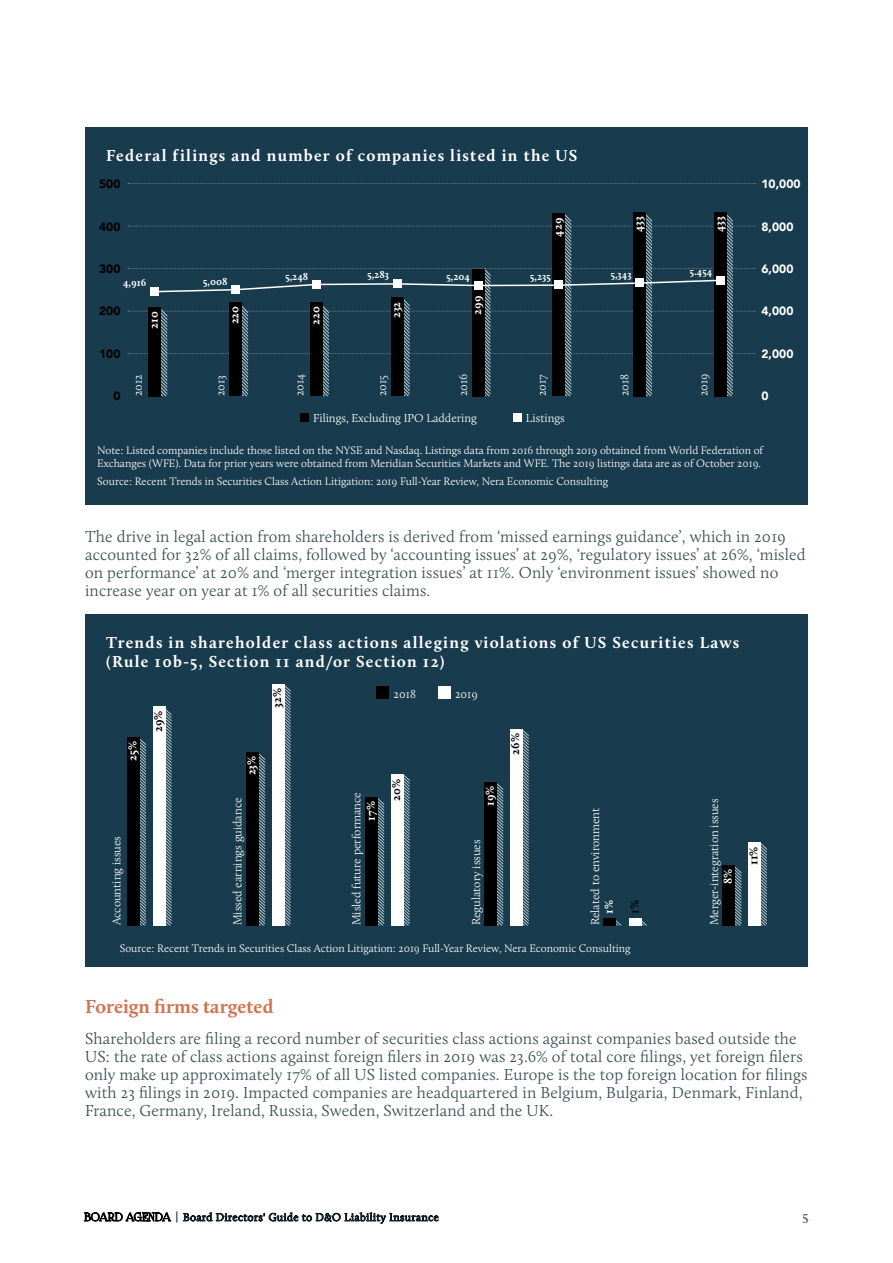
<style>
.page{position:relative;width:893px;height:1263px;background:#fff}
.page>*{position:absolute;margin:0;border:0;box-sizing:border-box;transform-origin:0 0}
.Subheads{font:700 19.5px "Calluna";color:#d17250}
.CBJ_-_Body_Copy_FO_N{font:300 16.5px/18px "Calluna";letter-spacing:.01em;color:#3a4f51}
.CBJ_-_Feature_Quote{font:700 16.5px/18.8px "Calluna";letter-spacing:.075em;color:#fff}
.t1{font:700 13.5px "Calluna";color:#6d6e71}
.CBJ_-_Feature_Standf{font:300 12px "Calluna";color:#fff}
.CBJ_-_Feature_Standf-2{font:700 12px "Calluna";color:#fff}
.CBJ_-_Feature_Standf-3{font:900 12px "Avenir";color:#fff}
.CBJ_-_Feature_Standf-4{font:700 12px "Calluna";color:#000}
.CBJ_-_Feature_Standf-5{font:900 12px "Avenir";color:#000}
.t2{font:300 11.25px/13.5px "Calluna";color:#fff}
.t3{font:300 11.25px "Calluna";letter-spacing:.04em;color:#183b4d}
.CBJ_-_Feature_Standf-6{font:700 10.5px "Calluna";color:#fff}
.s1{font-family:"Foglihten No 06";font-weight:400;color:#000}
.s2{font-family:"Gotham Narrow";font-weight:500;font-size:12px}
</style>
<div class="page">
<svg style="left:84px;top:1211px;width:87px;height:10px"></svg>
<svg style="left:183px;top:1212px;width:255px;height:12px"></svg>
<div style="left:85px;top:128px;width:723px;height:377px;background:#183b4d"></div>
<svg style="left:128px;top:183px;width:627px;height:1px"></svg>
<svg style="left:128px;top:214px;width:627px;height:182px"></svg>
<div style="left:300px;top:413px;width:9px;height:9px;background:#000"></div>
<div style="left:513px;top:413px;width:9px;height:9px;background:#fff"></div>
<div style="left:85px;top:614px;width:723px;height:352px;background:#183b4d"></div>
<svg style="left:140px;top:739px;width:6px;height:186px"></svg>
<svg style="left:259px;top:753px;width:6px;height:172px"></svg>
<svg style="left:378px;top:798px;width:6px;height:127px"></svg>
<svg style="left:497px;top:783px;width:6px;height:142px"></svg>
<svg style="left:616px;top:920px;width:5px;height:5px"></svg>
<svg style="left:735px;top:866px;width:6px;height:59px"></svg>
<div style="left:128px;top:737px;width:12px;height:188px;background:#000"></div>
<div style="left:247px;top:752px;width:12px;height:173px;background:#000"></div>
<div style="left:366px;top:797px;width:12px;height:128px;background:#000"></div>
<div style="left:485px;top:782px;width:12px;height:143px;background:#000"></div>
<div style="left:604px;top:918px;width:12px;height:7px;background:#000"></div>
<div style="left:723px;top:865px;width:12px;height:60px;background:#000"></div>
<svg style="left:165px;top:708px;width:7px;height:217px"></svg>
<svg style="left:403px;top:774px;width:7px;height:151px"></svg>
<svg style="left:522px;top:729px;width:7px;height:196px"></svg>
<svg style="left:641px;top:920px;width:6px;height:5px"></svg>
<svg style="left:760px;top:843px;width:7px;height:82px"></svg>
<div style="left:153px;top:706px;width:12px;height:219px;background:#fff"></div>
<div style="left:391px;top:774px;width:12px;height:151px;background:#fff"></div>
<div style="left:510px;top:729px;width:12px;height:196px;background:#fff"></div>
<div style="left:629px;top:918px;width:12px;height:7px;background:#fff"></div>
<div style="left:748px;top:842px;width:12px;height:83px;background:#fff"></div>
<svg style="left:284px;top:685px;width:7px;height:240px"></svg>
<div style="left:377px;top:687px;width:12px;height:12px;background:#000"></div>
<div style="left:439px;top:687px;width:12px;height:12px;background:#fff"></div>
<div style="left:272px;top:684px;width:12px;height:241px;background:#fff"></div>
<p class="CBJ_-_Feature_Quote" style="left:106px;top:146px;width:473px">Federal filings and number of companies listed in the US</p>
<p class="CBJ_-_Feature_Standf-5" style="left:99px;top:174px;width:23px">500</p>
<p class="CBJ_-_Feature_Standf-5" style="left:99px;top:216px;width:23px">400</p>
<p class="CBJ_-_Feature_Standf-5" style="left:99px;top:259px;width:23px">300</p>
<p class="CBJ_-_Feature_Standf-5" style="left:99px;top:301px;width:23px">200</p>
<p class="CBJ_-_Feature_Standf-5" style="left:99px;top:343px;width:23px">100</p>
<p class="CBJ_-_Feature_Standf-5" style="left:113px;top:385px;width:9px">0</p>
<p class="CBJ_-_Feature_Standf-2" style="left:712px;top:232px;width:18px;rotate:-90deg">433</p>
<p class="CBJ_-_Feature_Standf-2" style="left:550px;top:237px;width:20px;rotate:-90deg">429</p>
<p class="CBJ_-_Feature_Standf-2" style="left:631px;top:232px;width:18px;rotate:-90deg">433</p>
<p class="CBJ_-_Feature_Standf-6" style="left:123px;top:276px;width:25px">4,916</p>
<p class="CBJ_-_Feature_Standf-6" style="left:203px;top:275px;width:26px">5,008</p>
<p class="CBJ_-_Feature_Standf-6" style="left:285px;top:270px;width:24px">5,248</p>
<p class="CBJ_-_Feature_Standf-6" style="left:367px;top:268px;width:23px">5,283</p>
<p class="CBJ_-_Feature_Standf-6" style="left:446px;top:270px;width:25px">5,204</p>
<p class="CBJ_-_Feature_Standf-6" style="left:530px;top:270px;width:22px">5,235</p>
<p class="CBJ_-_Feature_Standf-6" style="left:611px;top:268px;width:22px">5,343</p>
<p class="CBJ_-_Feature_Standf-6" style="left:690px;top:265px;width:24px">5.454</p>
<p class="CBJ_-_Feature_Standf-2" style="left:146px;top:329px;width:19px;rotate:-90deg">210</p>
<p class="CBJ_-_Feature_Standf-2" style="left:227px;top:324px;width:20px;rotate:-90deg">220</p>
<p class="CBJ_-_Feature_Standf-2" style="left:308px;top:325px;width:20px;rotate:-90deg">220</p>
<p class="CBJ_-_Feature_Standf-2" style="left:389px;top:318px;width:18px;rotate:-90deg">232</p>
<p class="CBJ_-_Feature_Standf-2" style="left:469px;top:315px;width:20px;rotate:-90deg">299</p>
<p class="CBJ_-_Feature_Standf" style="left:292px;top:396px;width:24px;rotate:-90deg">2014</p>
<p class="CBJ_-_Feature_Standf" style="left:375px;top:396px;width:23px;rotate:-90deg">2015</p>
<p class="CBJ_-_Feature_Standf" style="left:535px;top:396px;width:24px;rotate:-90deg">2017</p>
<p class="CBJ_-_Feature_Standf" style="left:617px;top:396px;width:24px;rotate:-90deg">2018</p>
<p class="CBJ_-_Feature_Standf" style="left:696px;top:396px;width:24px;rotate:-90deg">2019</p>
<p class="CBJ_-_Feature_Standf" style="left:131px;top:396px;width:24px;rotate:-90deg">2012</p>
<p class="CBJ_-_Feature_Standf" style="left:213px;top:396px;width:23px;rotate:-90deg">2013</p>
<p class="CBJ_-_Feature_Standf" style="left:456px;top:396px;width:24px;rotate:-90deg">2016</p>
<p class="CBJ_-_Feature_Standf-3" style="left:761px;top:174px;width:41px">10,000</p>
<p class="CBJ_-_Feature_Standf-3" style="left:761px;top:216px;width:33px">8,000</p>
<p class="CBJ_-_Feature_Standf-3" style="left:761px;top:259px;width:33px">6,000</p>
<p class="CBJ_-_Feature_Standf-3" style="left:761px;top:301px;width:33px">4,000</p>
<p class="CBJ_-_Feature_Standf-3" style="left:761px;top:343px;width:33px">2,000</p>
<p class="CBJ_-_Feature_Standf-3" style="left:761px;top:385px;width:9px">0</p>
<p class="CBJ_-_Feature_Standf" style="left:313px;top:411px;width:165px">Filings, Excluding IPO Laddering</p>
<p class="CBJ_-_Feature_Standf" style="left:526px;top:411px;width:40px">Listings</p>
<p class="t2" style="left:97px;top:443px;width:667px">Note: Listed companies include those listed on the NYSE and Nasdaq. Listings data from 2016 through 2019 obtained from World Federation of<br>Exchanges (WFE). Data for prior years were obtained from Meridian Securities Markets and WFE. The 2019 listings data are as of October 2019.</p>
<p class="t2" style="left:97px;top:474px;width:512px">Source: Recent Trends in Securities Class Action Litigation: 2019 Full-Year Review, Nera Economic Consulting</p>
<p class="CBJ_-_Body_Copy_FO_N" style="left:85px;top:528px;width:722px">The drive in legal action from shareholders is derived from ‘missed earnings guidance’, which in 2019 accounted for 32% of all claims, followed by ‘accounting issues’ at 29%, ‘regulatory issues’ at 26%, ‘misled on performance’ at 20% and ‘merger integration issues’ at 11%. Only ‘environment issues’ showed no increase year on year at 1% of all securities claims.</p>
<p class="CBJ_-_Feature_Quote" style="left:106px;top:633px;width:635px">Trends in shareholder class actions alleging violations of US Securities Laws (Rule 10b-5, Section 11 and/or Section 12)</p>
<p class="CBJ_-_Feature_Standf-2" style="left:125px;top:761px;width:21px;rotate:-90deg">25%</p>
<p class="CBJ_-_Feature_Standf-4" style="left:151px;top:732px;width:23px;rotate:-90deg">29%</p>
<p class="CBJ_-_Feature_Standf" style="left:109px;top:925px;width:91px;rotate:-90deg">Accounting issues</p>
<p class="CBJ_-_Feature_Standf-4" style="left:270px;top:708px;width:21px;rotate:-90deg">32%</p>
<p class="CBJ_-_Feature_Standf-2" style="left:244px;top:775px;width:21px;rotate:-90deg">23%</p>
<p class="CBJ_-_Feature_Standf" style="left:230px;top:925px;width:129px;rotate:-90deg">Missed earnings guidance</p>
<p class="CBJ_-_Feature_Standf" style="left:349px;top:925px;width:135px;rotate:-90deg">Misled future performance</p>
<p class="CBJ_-_Feature_Standf-2" style="left:363px;top:820px;width:21px;rotate:-90deg">17%</p>
<p class="CBJ_-_Feature_Standf" style="left:393px;top:686px;width:24px">2018</p>
<p class="CBJ_-_Feature_Standf" style="left:455px;top:686px;width:24px">2019</p>
<p class="CBJ_-_Feature_Standf-4" style="left:389px;top:801px;width:23px;rotate:-90deg">20%</p>
<p class="CBJ_-_Feature_Standf-2" style="left:482px;top:806px;width:22px;rotate:-90deg">19%</p>
<p class="CBJ_-_Feature_Standf" style="left:469px;top:925px;width:87px;rotate:-90deg">Regulatory issues</p>
<p class="CBJ_-_Feature_Standf-4" style="left:508px;top:754px;width:23px;rotate:-90deg">26%</p>
<p class="CBJ_-_Feature_Standf" style="left:588px;top:925px;width:119px;rotate:-90deg">Related to environment</p>
<p class="CBJ_-_Feature_Standf" style="left:707px;top:925px;width:129px;rotate:-90deg">Merger-integration issues</p>
<p class="CBJ_-_Feature_Standf-2" style="left:720px;top:884px;width:17px;rotate:-90deg">8%</p>
<p class="CBJ_-_Feature_Standf-2" style="left:601px;top:913px;width:15px;rotate:-90deg">1%</p>
<p class="CBJ_-_Feature_Standf-4" style="left:627px;top:914px;width:15px;rotate:-90deg">1%</p>
<p class="t2" style="left:120px;top:942px;width:512px">Source: Recent Trends in Securities Class Action Litigation: 2019 Full-Year Review, Nera Economic Consulting</p>
<p class="CBJ_-_Feature_Standf-4" style="left:746px;top:865px;width:20px;rotate:-90deg">11%</p>
<p class="Subheads" style="left:85px;top:994px;width:190px">Foreign firms targeted</p>
<p class="CBJ_-_Body_Copy_FO_N" style="left:85px;top:1029px;width:724px">Shareholders are filing a record number of securities class actions against companies based outside the US: the rate of class actions against foreign filers in 2019 was 23.6% of total core filings, yet foreign filers only make up approximately 17% of all US listed companies. Europe is the top foreign location for filings with 23 filings in 2019. Impacted companies are headquartered in Belgium, Bulgaria, Denmark, Finland, France, Germany, Ireland, Russia, Sweden, Switzerland and the UK.</p>
<p class="t3" style="left:84px;top:1210px;width:356px"><span class="s1">BOARD AGENDA</span> <span class="s2">|</span> Board Directors' Guide to D&amp;O Liability Insurance</p>
<p class="t1" style="left:802px;top:1210px;width:8px">5</p>
</div>
